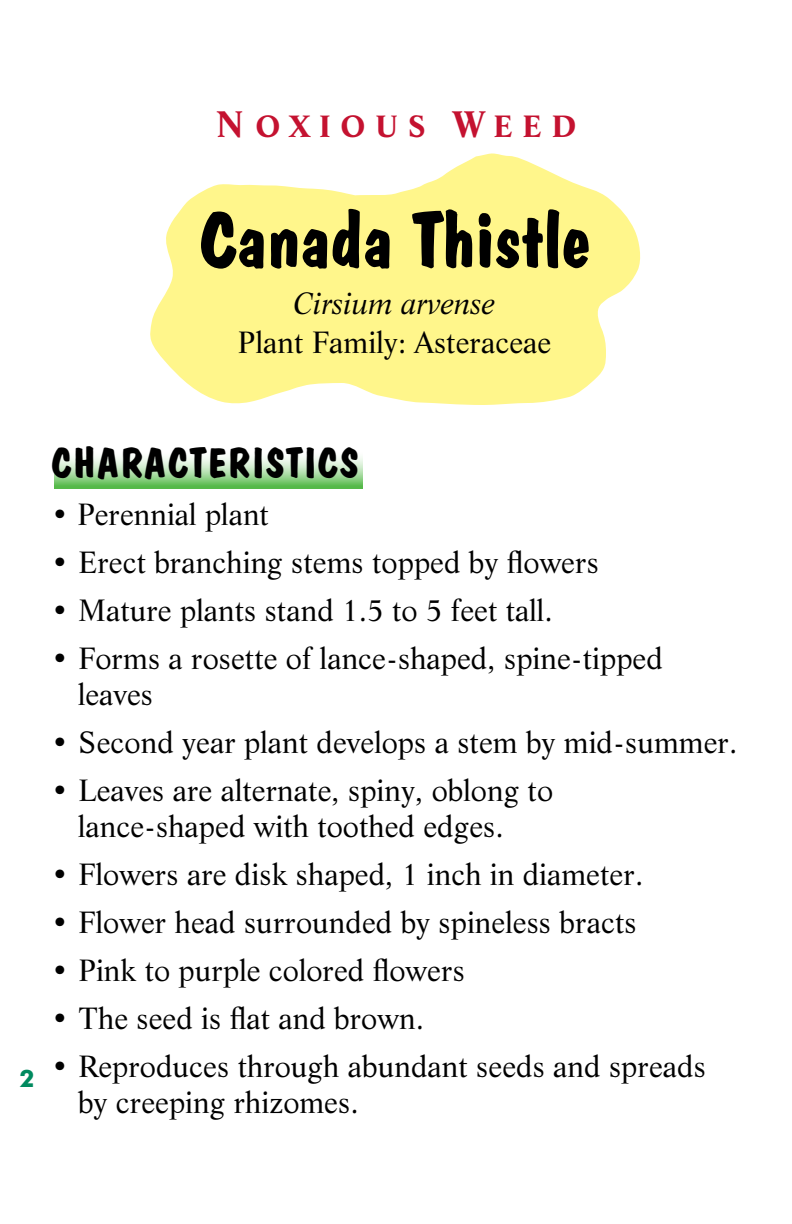
<style>
.page{position:relative;width:792px;height:1224px;background:#fff}
.page>*{position:absolute;margin:0;border:0;box-sizing:border-box;transform-origin:0 0}
.t1{font:78px "Dom Bold BT";color:#000}
.t2{font:42px "Dom Bold BT";letter-spacing:.04em;color:#000}
.t3{font:30px/36px "Life BT";color:#000}
.t4{font:italic 30px "Life BT";color:#000}
.t5{font:700 30px "Life BT";letter-spacing:.31em;color:#c41230}
.t6{font:700 24px "Futura BT";color:#008a5f}
.s1{font-size:36px}
</style>
<div class="page">
<svg style="left:54px;top:457px;width:308px;height:31px;background:#addda7"></svg>
<svg style="left:150px;top:154px;width:491px;height:251px;fill:#fff68b"></svg>
<p class="t5" style="left:216px;top:105px;width:362px"><span class="s1">N</span>OXIOUS <span class="s1">W</span>EED</p>
<h1 class="t1" style="left:199px;top:193px;width:393px">Canada Thistle</h1>
<p class="t4" style="left:294px;top:283px;width:203px">Cirsium arvense</p>
<p class="t3" style="left:238px;top:324px;width:315px">Plant Family: Asteraceae</p>
<p class="t6" style="left:20px;top:1064px;width:16px">2</p>
<h2 class="t2" style="left:51px;top:437px;width:309px">CHARACTERISTICS</h2>
<p class="t3" style="left:51px;top:495px;width:220px">• Perennial plant</p>
<p class="t3" style="left:51px;top:543px;width:549px">• Erect branching stems topped by flowers</p>
<p class="t3" style="left:51px;top:591px;width:503px">• Mature plants stand 1.5 to 5 feet tall.</p>
<p class="t3" style="left:78px;top:639px;width:587px;text-indent:-27px">• Forms a rosette of lance-shaped, spine-tipped leaves</p>
<p class="t3" style="left:51px;top:723px;width:688px">• Second year plant develops a stem by mid-summer.</p>
<p class="t3" style="left:78px;top:771px;width:477px;text-indent:-27px">• Leaves are alternate, spiny, oblong to lance-shaped with toothed edges.</p>
<p class="t3" style="left:51px;top:855px;width:594px">• Flowers are disk shaped, 1 inch in diameter.</p>
<p class="t3" style="left:51px;top:903px;width:587px">• Flower head surrounded by spineless bracts</p>
<p class="t3" style="left:51px;top:951px;width:415px">• Pink to purple colored flowers</p>
<p class="t3" style="left:51px;top:999px;width:374px">• The seed is flat and brown.</p>
<p class="t3" style="left:78px;top:1047px;width:629px;text-indent:-27px">• Reproduces through abundant seeds and spreads by creeping rhizomes.</p>
</div>
